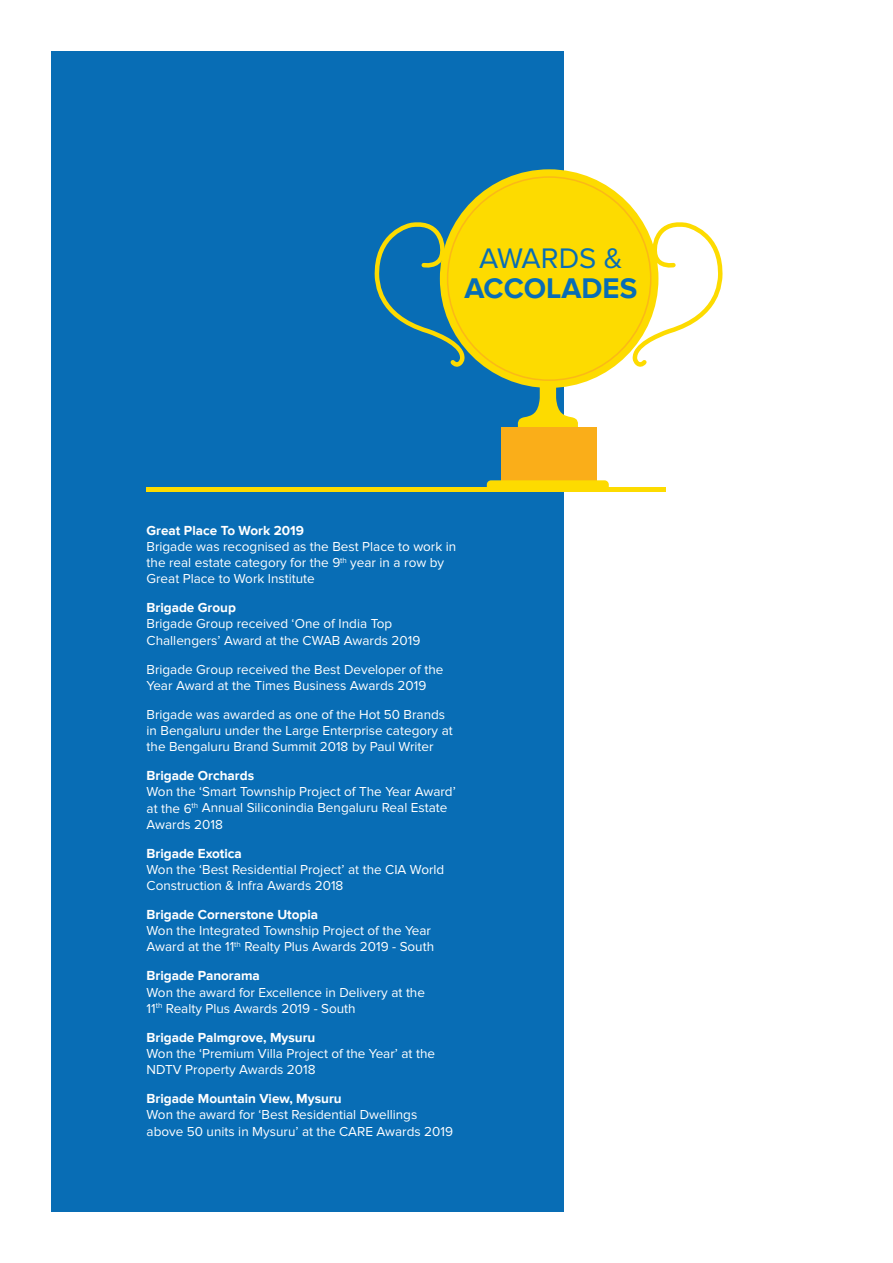
<style>
.page{position:relative;width:893px;height:1263px;background:#fff}
.page>*{position:absolute;margin:0;border:0;box-sizing:border-box;transform-origin:0 0}
.t1{font:700 29.25px "Proxima Nova";color:#086db5}
.t2{font:29.25px "Proxima Nova";color:#086db5}
.t3{font:13.5px/16.2px "Proxima Nova";color:#fff}
.t4{font:700 13.5px "Proxima Nova";color:#fff}
</style>
<div class="page">
<div style="left:51px;top:51px;width:513px;height:1161px;background:#086db5"></div>
<div style="left:440px;top:169px;width:218px;height:219px;background:#fddb00;border-radius:50%"></div>
<svg style="left:517px;top:384px;width:61px;height:43px"></svg>
<div style="left:501px;top:427px;width:96px;height:58px;background:#faae19"></div>
<div style="left:487px;top:480px;width:122px;height:12px;background:#fddb00;border-radius:4px"></div>
<svg style="left:374px;top:221px;width:93px;height:146px"></svg>
<svg style="left:630px;top:221px;width:93px;height:146px"></svg>
<hr style="left:147px;top:487px;width:519px;height:4px;background:#fddb00">
<h1 class="t2" style="left:479px;top:244px;width:145px">AWARDS &amp;</h1>
<h1 class="t1" style="left:464px;top:271px;width:174px">ACCOLADES</h1>
<p class="t4" style="left:147px;top:522px;width:159px">Great Place To Work 2019</p>
<p class="t3" style="left:147px;top:539px;width:311px">Brigade was recognised as the Best Place to work in the real estate category for the 9<sup>th</sup> year in a row by<br>Great Place to Work Institute</p>
<p class="t4" style="left:147px;top:600px;width:91px">Brigade Group</p>
<p class="t3" style="left:147px;top:616px;width:275px">Brigade Group received ‘One of India Top<br>Challengers’ Award at the CWAB Awards 2019</p>
<p class="t3" style="left:147px;top:661px;width:298px">Brigade Group received the Best Developer of the<br>Year Award at the Times Business Awards 2019</p>
<p class="t3" style="left:147px;top:707px;width:308px">Brigade was awarded as one of the Hot 50 Brands in Bengaluru under the Large Enterprise category at the Bengaluru Brand Summit 2018 by Paul Writer</p>
<p class="t4" style="left:147px;top:768px;width:109px">Brigade Orchards</p>
<p class="t3" style="left:147px;top:784px;width:311px">Won the ‘Smart Township Project of The Year Award’ at the 6<sup>th</sup> Annual Siliconindia Bengaluru Real Estate<br>Awards 2018</p>
<p class="t4" style="left:147px;top:845px;width:97px">Brigade Exotica</p>
<p class="t3" style="left:147px;top:862px;width:299px">Won the ‘Best Residential Project’ at the CIA World<br>Construction &amp; Infra Awards 2018</p>
<p class="t4" style="left:147px;top:907px;width:173px">Brigade Cornerstone Utopia</p>
<p class="t3" style="left:147px;top:923px;width:289px">Won the Integrated Township Project of the Year<br>Award at the 11<sup>th</sup> Realty Plus Awards 2019 - South</p>
<p class="t4" style="left:147px;top:968px;width:115px">Brigade Panorama</p>
<p class="t3" style="left:147px;top:984px;width:280px">Won the award for Excellence in Delivery at the<br>11<sup>th</sup> Realty Plus Awards 2019 - South</p>
<p class="t4" style="left:147px;top:1029px;width:170px">Brigade Palmgrove, Mysuru</p>
<p class="t3" style="left:147px;top:1046px;width:290px">Won the ‘Premium Villa Project of the Year’ at the<br>NDTV Property Awards 2018</p>
<p class="t4" style="left:147px;top:1091px;width:197px">Brigade Mountain View, Mysuru</p>
<p class="t3" style="left:147px;top:1107px;width:308px">Won the award for ‘Best Residential Dwellings above 50 units in Mysuru’ at the CARE Awards 2019</p>
</div>
